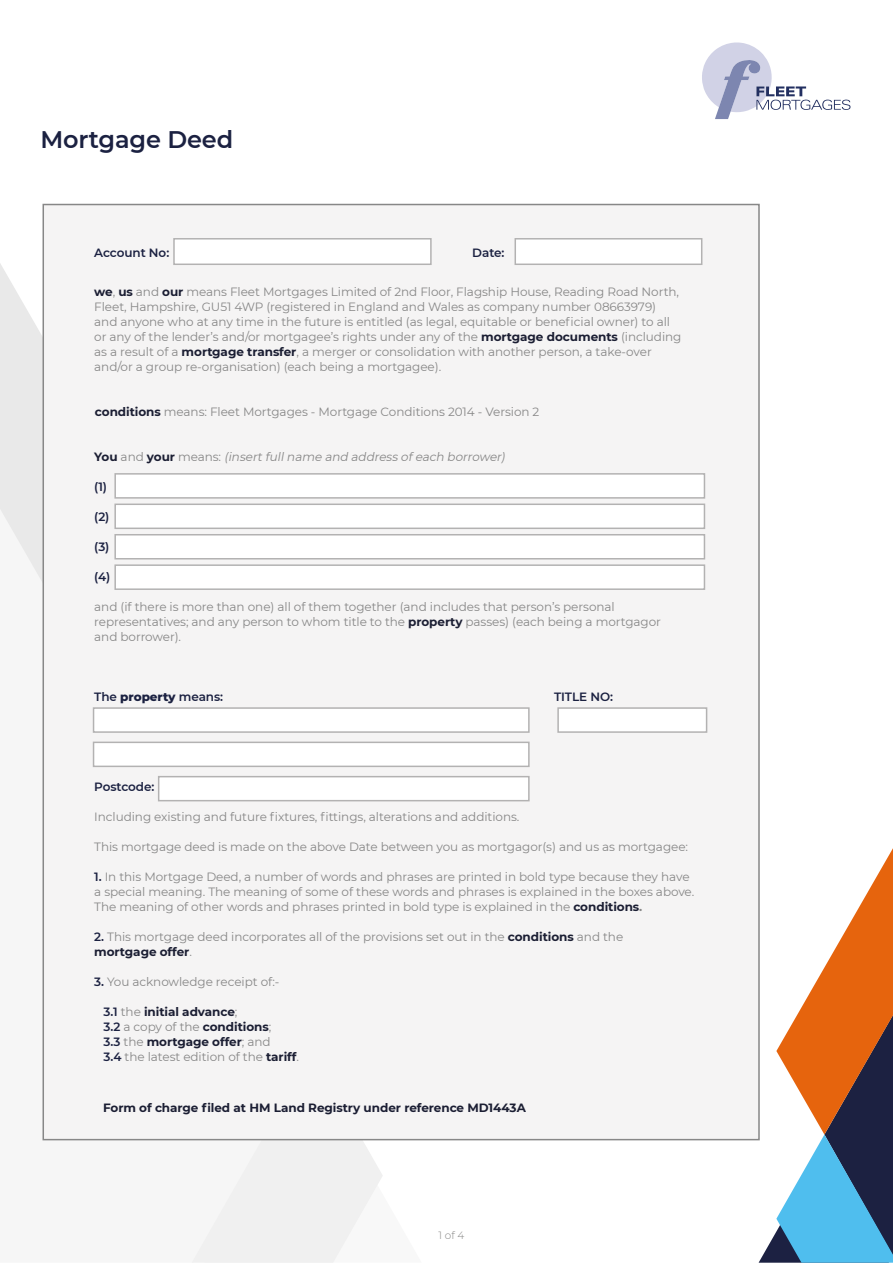
<style>
.page{position:relative;width:893px;height:1263px;background:#fff}
.page>*{position:absolute;margin:0;border:0;box-sizing:border-box;transform-origin:0 0}
.t1{font:600 24px "Montserrat";letter-spacing:-.005em;color:#1b2141}
.t2{font:12px/15px "Montserrat";letter-spacing:-.005em;color:#878787}
.t3{font:600 12px "Montserrat";letter-spacing:-.005em;color:#1b2141}
.t4{font:italic 12px "Montserrat";color:#878787}
.t5{font:700 12px "Montserrat";letter-spacing:-.005em;color:#1b1e33}
.t6{font:300 10.5px "Montserrat";color:#868685}
.s1{font-weight:700;color:#1b1e33}
.s2{font-weight:700;font-style:normal;color:#1b1e33}
.s3{font-style:normal}
.s4{font-weight:800}
.s5{font-weight:600;color:#1b2141}
.s6{font-weight:700}
</style>
<div class="page">
<svg style="left:759px;top:848px;width:134px;height:415px"></svg>
<svg style="left:0;top:263px;width:43px;height:788px;fill:#f6f6f6"></svg>
<svg style="left:192px;top:1140px;width:230px;height:123px"></svg>
<svg style="left:702px;top:43px;width:148px;height:76px"></svg>
<div style="left:43px;top:204px;width:717px;height:936px;background:#f5f4f4;border:2px solid #878787"></div>
<div style="left:173px;top:238px;width:259px;height:27px;background:#fff;border:2px solid #b3b2b2"></div>
<div style="left:514px;top:238px;width:188px;height:27px;background:#fff;border:2px solid #b3b2b2"></div>
<div style="left:114px;top:534px;width:591px;height:25px;background:#fff;border:2px solid #b3b2b2"></div>
<div style="left:114px;top:473px;width:591px;height:26px;background:#fff;border:2px solid #b3b2b2"></div>
<div style="left:114px;top:503px;width:591px;height:26px;background:#fff;border:2px solid #b3b2b2"></div>
<div style="left:114px;top:564px;width:591px;height:26px;background:#fff;border:2px solid #b3b2b2"></div>
<div style="left:93px;top:707px;width:437px;height:26px;background:#fff;border:2px solid #b3b2b2"></div>
<div style="left:158px;top:776px;width:372px;height:25px;background:#fff;border:2px solid #b3b2b2"></div>
<div style="left:557px;top:707px;width:150px;height:26px;background:#fff;border:2px solid #b3b2b2"></div>
<div style="left:93px;top:742px;width:437px;height:25px;background:#fff;border:2px solid #b3b2b2"></div>
<h1 class="t1" style="left:40px;top:123px;width:194px">Mortgage Deed</h1>
<p class="t3" style="left:94px;top:244px;width:76px">Account No:</p>
<p class="t3" style="left:472px;top:244px;width:34px">Date:</p>
<p class="t2" style="left:94px;top:283px;width:589px"><span class="s1">we</span>, <span class="s1">us</span> and <span class="s1">our</span> means Fleet Mortgages Limited of 2nd Floor, Flagship House, Reading Road North, Fleet, Hampshire, GU51 4WP (registered in England and Wales as company number 08663979) and anyone who at any time in the future is entitled (as legal, equitable or beneficial owner) to all or any of the lender’s and/or mortgagee’s rights under any of the <span class="s1">mortgage documents</span> (including as a result of a <span class="s1">mortgage transfer</span>, a merger or consolidation with another person, a take-over and/or a group re-organisation) (each being a mortgagee).</p>
<p class="t2" style="left:95px;top:403px;width:446px"><span class="s1">conditions</span> means: Fleet Mortgages - Mortgage Conditions 2014 - Version 2</p>
<p class="t4" style="left:94px;top:448px;width:415px"><span class="s2">Yo u</span> <span class="s3">a n d</span> <span class="s2">yo u r</span> <span class="s3">m e a n s :</span> (insertfullname and address ofeach borrower)</p>
<p class="t3" style="left:94px;top:478px;width:14px">(1)</p>
<p class="t3" style="left:94px;top:508px;width:17px">(2)</p>
<p class="t3" style="left:94px;top:538px;width:17px">(3)</p>
<p class="t3" style="left:94px;top:568px;width:18px">(4)</p>
<p class="t2" style="left:94px;top:598px;width:568px">and (if there is more than one) all of them together (and includes that person’s personal representatives; and any person to whom title to the <span class="s1">property</span> passes) (each being a mortgagor and borrower).</p>
<p class="t3" style="left:94px;top:688px;width:130px">The <span class="s4">property</span> means:</p>
<p class="t3" style="left:554px;top:688px;width:61px">TITLE NO:</p>
<p class="t3" style="left:94px;top:778px;width:62px">Postcode:</p>
<p class="t2" style="left:94px;top:808px;width:427px">Including existing and future fixtures, fittings, alterations and additions.</p>
<p class="t2" style="left:94px;top:838px;width:595px">This mortgage deed is made on the above Date between you as mortgagor(s) and us as mortgagee:</p>
<p class="t2" style="left:94px;top:868px;width:602px"><span class="s5">1.</span> In this Mortgage Deed, a number of words and phrases are printed in bold type because they have a special meaning. The meaning of some of these words and phrases is explained in the boxes above.<br>The meaning of other words and phrases printed in bold type is explained in the <span class="s1">conditions</span><span class="s6">.</span></p>
<p class="t2" style="left:94px;top:928px;width:531px"><span class="s5">2.</span> This mortgage deed incorporates all of the provisions set out in the <span class="s1">conditions</span> and the <span class="s1">mortgage offer</span>.</p>
<p class="t2" style="left:94px;top:973px;width:187px"><span class="s5">3.</span> You acknowledge receipt of:-</p>
<p class="t2" style="left:104px;top:1003px;width:197px"><span class="s5">3.1</span> the <span class="s1">initial advance</span>;<br><span class="s5">3.2</span> a copy of the <span class="s1">conditions</span>;<br><span class="s5">3.3</span> the <span class="s1">mortgage offer</span>; and<br><span class="s5">3.4</span> the latest edition of the <span class="s1">tariff</span>.</p>
<p class="t5" style="left:103px;top:1099px;width:424px">Form of charge filed at HM Land Registry under reference MD1443A</p>
<p class="t6" style="left:439px;top:1228px;width:27px">1 of 4</p>
</div>
